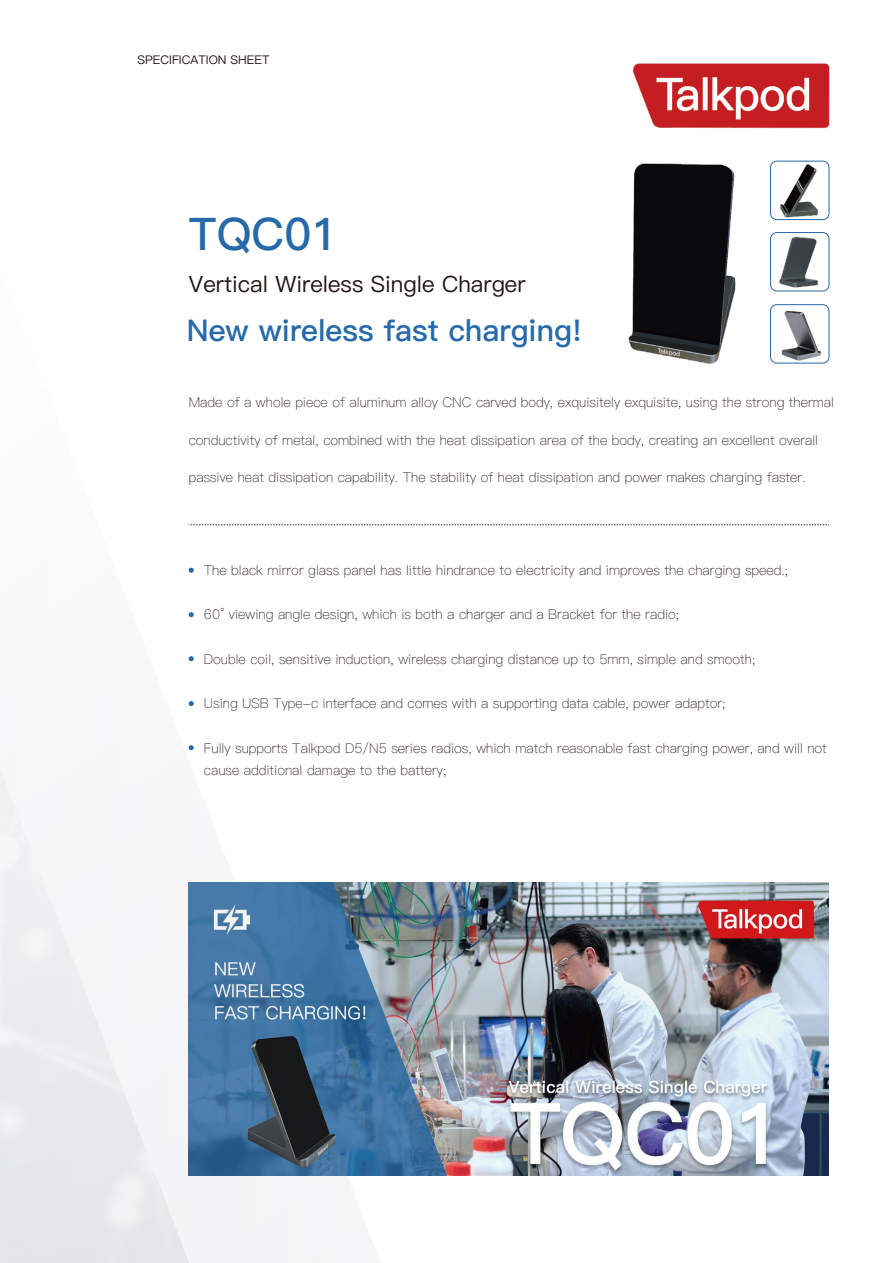
<style>
.page{position:relative;width:893px;height:1263px;background:#fff}
.page>*{position:absolute;margin:0;border:0;box-sizing:border-box;transform-origin:0 0}
.t1{font:45px "Ping Fang SC Bold";color:#266aa9}
.t2{font:30px "Ping Fang SC Bold";color:#266aa9}
.t3{font:22.5px "Ping Fang SC Medium";color:#221815}
.t4{font:13.5px/22.2px "Ping Fang SC Light";color:#221815}
.t5{font:12px "Ping Fang SC Medium";color:#221815}
</style>
<div class="page">
<img style="left:381px;top:883px;width:448px;height:293px">
<svg style="left:188px;top:524px;width:193px;height:739px"></svg>
<svg style="left:189px;top:524px;width:640px;height:1px"></svg>
<img style="left:632px;top:63px;width:198px;height:66px">
<svg style="left:189px;top:568px;width:5px;height:5px"></svg>
<svg style="left:189px;top:612px;width:5px;height:5px"></svg>
<svg style="left:189px;top:656px;width:5px;height:5px"></svg>
<svg style="left:189px;top:701px;width:5px;height:5px"></svg>
<svg style="left:189px;top:745px;width:5px;height:5px"></svg>
<img style="left:628px;top:163px;width:108px;height:201px">
<div style="left:770px;top:161px;width:59px;height:59px;border:1px solid #266aa9;border-radius:6px"></div>
<div style="left:770px;top:232px;width:59px;height:59px;border:1px solid #266aa9;border-radius:6px"></div>
<div style="left:770px;top:304px;width:59px;height:59px;border:1px solid #266aa9;border-radius:6px"></div>
<img style="left:780px;top:164px;width:38px;height:53px">
<img style="left:776px;top:233px;width:46px;height:57px">
<img style="left:778px;top:305px;width:46px;height:57px">
<p class="t5" style="left:137px;top:53px;width:133px">SPECIFICATION SHEET</p>
<h1 class="t1" style="left:189px;top:207px;width:151px">TQC01</h1>
<h3 class="t3" style="left:189px;top:271px;width:338px">Vertical Wireless Single Charger</h3>
<h2 class="t2" style="left:187px;top:312px;width:397px">New wireless fast charging!</h2>
<p class="t4" style="left:189px;top:391px;width:647px">Made of a whole piece of aluminum alloy CNC carved body, exquisitely exquisite, using the strong thermal</p>
<p class="t4" style="left:189px;top:429px;width:631px">conductivity of metal, combined with the heat dissipation area of the body, creating an excellent overall</p>
<p class="t4" style="left:189px;top:466px;width:618px">passive heat dissipation capability. The stability of heat dissipation and power makes charging faster.</p>
<p class="t4" style="left:204px;top:559px;width:586px">The black mirror glass panel has little hindrance to electricity and improves the charging speed.;</p>
<p class="t4" style="left:204px;top:603px;width:477px">60° viewing angle design, which is both a charger and a Bracket for the radio;</p>
<p class="t4" style="left:204px;top:648px;width:553px">Double coil, sensitive induction, wireless charging distance up to 5mm, simple and smooth;</p>
<p class="t4" style="left:204px;top:692px;width:523px">Using USB Type-c interface and comes with a supporting data cable, power adaptor;</p>
<p class="t4" style="left:204px;top:737px;width:624px">Fully supports Talkpod D5/N5 series radios, which match reasonable fast charging power, and will not cause additional damage to the battery;</p>
</div>
